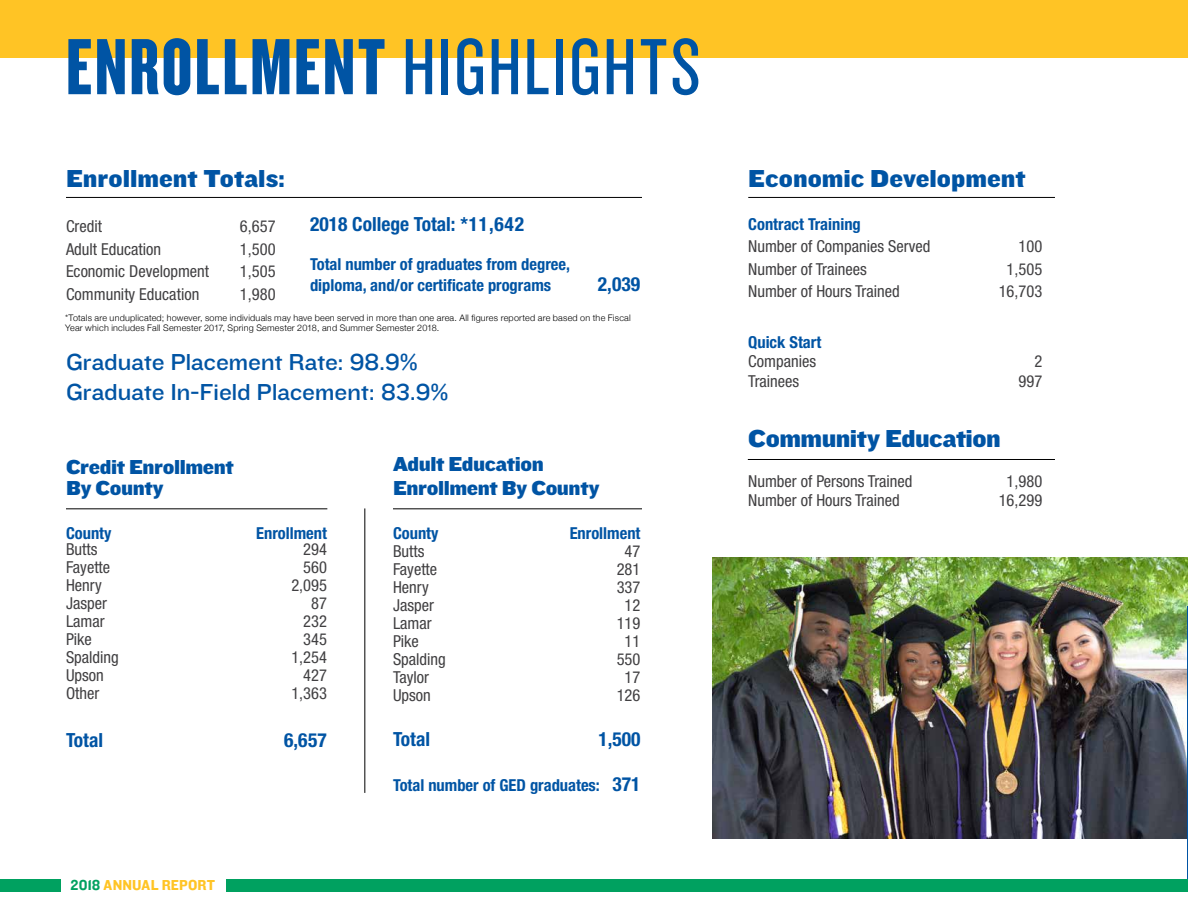
<style>
.page{position:relative;width:1188px;height:918px;background:#fff}
.page>*{position:absolute;margin:0;border:0;box-sizing:border-box;transform-origin:0 0}
.t1{font:82.8px "Knockout HTF68 Full Featherwt";letter-spacing:.03em;color:#0054a4}
.t2{font:25.5px "Knockout HTF72 Full Cruiserwt";color:#0054a4}
.t3{font:25.5px "Knockout HTF72 Full Cruiserwt";letter-spacing:-.02em;color:#0054a4}
.t4{font:24px/30px "Knockout HTF32 Junior Cruiserwt";letter-spacing:-.015em;color:#0054a4}
.t5{font:21px/21px "Knockout HTF72 Full Cruiserwt";letter-spacing:-.02em;color:#0054a4}
.t6{font:700 condensed 19.5px "Helvetica Neue";color:#0054a4}
.t7{font:condensed 16.5px "Helvetica Neue";color:#414042}
.t8{font:700 condensed 16.5px/21px "Helvetica Neue";color:#0054a4}
.t9{font:15px "Knockout HTF51 Middleweight";letter-spacing:.005em;color:#ffc425}
.t10{font:300 9px/10.5px "Helvetica Neue";letter-spacing:.025em;color:#000}
.s1{font-family:"Knockout HTF28 Junior Featherwt"}
.s2{color:#00a160}
.s3{font-size:19.5px}
</style>
<div class="page">
<img style="left:713px;top:558px;width:475px;height:280px">
<hr style="left:364px;top:508px;width:1px;height:285px;background:#000">
<hr style="left:748px;top:459px;width:307px;height:1px;background:#000">
<hr style="left:66px;top:197px;width:576px;height:1px;background:#000">
<hr style="left:748px;top:197px;width:307px;height:1px;background:#000">
<hr style="left:66px;top:508px;width:261px;height:1px;background:#000">
<hr style="left:393px;top:508px;width:249px;height:1px;background:#000">
<hr style="left:1187px;top:606px;width:1px;height:279px;background:#0054a4">
<div style="left:0;top:0;width:1188px;height:58px;background:#ffc425"></div>
<div style="left:226px;top:879px;width:962px;height:13px;background:#00a160"></div>
<div style="left:0;top:879px;width:61px;height:13px;background:#00a160"></div>
<h1 class="t1" style="left:66px;top:25px;width:636px">ENROLLMENT <span class="s1">HIGHLIGHTS</span></h1>
<h2 class="t2" style="left:66px;top:165px;width:220px">Enrollment Totals:</h2>
<p class="t7" style="left:66px;top:217px;width:38px">Credit</p>
<p class="t7" style="left:240px;top:217px;width:37px">6,657</p>
<p class="t7" style="left:66px;top:239px;width:97px">Adult Education</p>
<p class="t7" style="left:240px;top:239px;width:37px">1,500</p>
<p class="t7" style="left:66px;top:262px;width:145px">Economic Development</p>
<p class="t7" style="left:240px;top:262px;width:37px">1,505</p>
<p class="t7" style="left:66px;top:284px;width:135px">Community Education</p>
<p class="t7" style="left:240px;top:284px;width:37px">1,980</p>
<p class="t6" style="left:310px;top:212px;width:216px">2018 College Total: *11,642</p>
<p class="t8" style="left:310px;top:254px;width:262px">Total number of graduates from degree, diploma, and/or certificate programs</p>
<p class="t6" style="left:598px;top:272px;width:44px">2,039</p>
<p class="t10" style="left:65px;top:312px;width:567px">*Totals are unduplicated; however, some individuals may have been served in more than one area. All figures reported are based on the Fiscal<br>Year which includes Fall Semester 2017, Spring Semester 2018, and Summer Semester 2018.</p>
<h3 class="t4" style="left:66px;top:347px;width:384px">Graduate Placement Rate: 98.9%<br>Graduate In-Field Placement: 83.9%</h3>
<p class="t5" style="left:66px;top:457px;width:169px">Credit Enrollment<br>By County</p>
<p class="t8" style="left:66px;top:522px;width:47px">County</p>
<p class="t8" style="left:256px;top:522px;width:72px">Enrollment</p>
<p class="t7" style="left:66px;top:540px;width:33px">Butts</p>
<p class="t7" style="left:303px;top:540px;width:25px">294</p>
<p class="t7" style="left:66px;top:558px;width:46px">Fayette</p>
<p class="t7" style="left:303px;top:558px;width:25px">560</p>
<p class="t7" style="left:66px;top:576px;width:37px">Henry</p>
<p class="t7" style="left:291px;top:576px;width:37px">2,095</p>
<p class="t7" style="left:66px;top:594px;width:42px">Jasper</p>
<p class="t7" style="left:311px;top:594px;width:17px">87</p>
<p class="t7" style="left:66px;top:612px;width:40px">Lamar</p>
<p class="t7" style="left:303px;top:612px;width:25px">232</p>
<p class="t7" style="left:66px;top:630px;width:27px">Pike</p>
<p class="t7" style="left:303px;top:630px;width:25px">345</p>
<p class="t7" style="left:66px;top:648px;width:54px">Spalding</p>
<p class="t7" style="left:291px;top:648px;width:37px">1,254</p>
<p class="t7" style="left:66px;top:666px;width:39px">Upson</p>
<p class="t7" style="left:303px;top:666px;width:25px">427</p>
<p class="t7" style="left:66px;top:684px;width:35px">Other</p>
<p class="t7" style="left:291px;top:684px;width:37px">1,363</p>
<p class="t6" style="left:66px;top:728px;width:39px">Total</p>
<p class="t6" style="left:284px;top:728px;width:44px">6,657</p>
<p class="t9" style="left:71px;top:877px;width:146px"><span class="s2">2018</span> ANNUAL REPORT</p>
<p class="t5" style="left:393px;top:453px;width:208px;line-height:24px">Adult Education<br>Enrollment By County</p>
<p class="t8" style="left:393px;top:522px;width:47px">County</p>
<p class="t8" style="left:570px;top:522px;width:72px">Enrollment</p>
<p class="t7" style="left:393px;top:541px;width:33px">Butts</p>
<p class="t7" style="left:625px;top:541px;width:17px">47</p>
<p class="t7" style="left:393px;top:559px;width:46px">Fayette</p>
<p class="t7" style="left:617px;top:559px;width:25px">281</p>
<p class="t7" style="left:393px;top:577px;width:37px">Henry</p>
<p class="t7" style="left:617px;top:577px;width:25px">337</p>
<p class="t7" style="left:393px;top:595px;width:42px">Jasper</p>
<p class="t7" style="left:625px;top:595px;width:17px">12</p>
<p class="t7" style="left:393px;top:613px;width:40px">Lamar</p>
<p class="t7" style="left:617px;top:613px;width:25px">119</p>
<p class="t7" style="left:393px;top:631px;width:27px">Pike</p>
<p class="t7" style="left:625px;top:631px;width:17px">11</p>
<p class="t7" style="left:393px;top:649px;width:54px">Spalding</p>
<p class="t7" style="left:617px;top:649px;width:25px">550</p>
<p class="t7" style="left:393px;top:667px;width:38px">Taylor</p>
<p class="t7" style="left:625px;top:667px;width:17px">17</p>
<p class="t7" style="left:393px;top:685px;width:39px">Upson</p>
<p class="t7" style="left:617px;top:685px;width:25px">126</p>
<p class="t6" style="left:393px;top:727px;width:39px">Total</p>
<p class="t6" style="left:598px;top:727px;width:44px">1,500</p>
<p class="t8" style="left:393px;top:774px;width:249px">Total number of GED graduates: <span class="s3">371</span></p>
<h2 class="t2" style="left:748px;top:165px;width:279px">Economic Development</h2>
<p class="t8" style="left:748px;top:213px;width:114px">Contract Training</p>
<p class="t7" style="left:748px;top:237px;width:184px">Number of Companies Served</p>
<p class="t7" style="left:1018px;top:237px;width:25px">100</p>
<p class="t7" style="left:748px;top:259px;width:120px">Number of Trainees</p>
<p class="t7" style="left:1007px;top:259px;width:37px">1,505</p>
<p class="t7" style="left:748px;top:282px;width:153px">Number of Hours Trained</p>
<p class="t7" style="left:999px;top:282px;width:45px">16,703</p>
<p class="t8" style="left:748px;top:331px;width:74px">Quick Start</p>
<p class="t7" style="left:748px;top:352px;width:69px">Companies</p>
<p class="t7" style="left:1034px;top:352px;width:9px">2</p>
<p class="t7" style="left:748px;top:371px;width:53px">Trainees</p>
<p class="t7" style="left:1018px;top:371px;width:25px">997</p>
<h2 class="t3" style="left:748px;top:425px;width:254px">Community Education</h2>
<p class="t7" style="left:748px;top:471px;width:166px">Number of Persons Trained</p>
<p class="t7" style="left:1007px;top:471px;width:37px">1,980</p>
<p class="t7" style="left:748px;top:491px;width:153px">Number of Hours Trained</p>
<p class="t7" style="left:999px;top:491px;width:45px">16,299</p>
</div>
